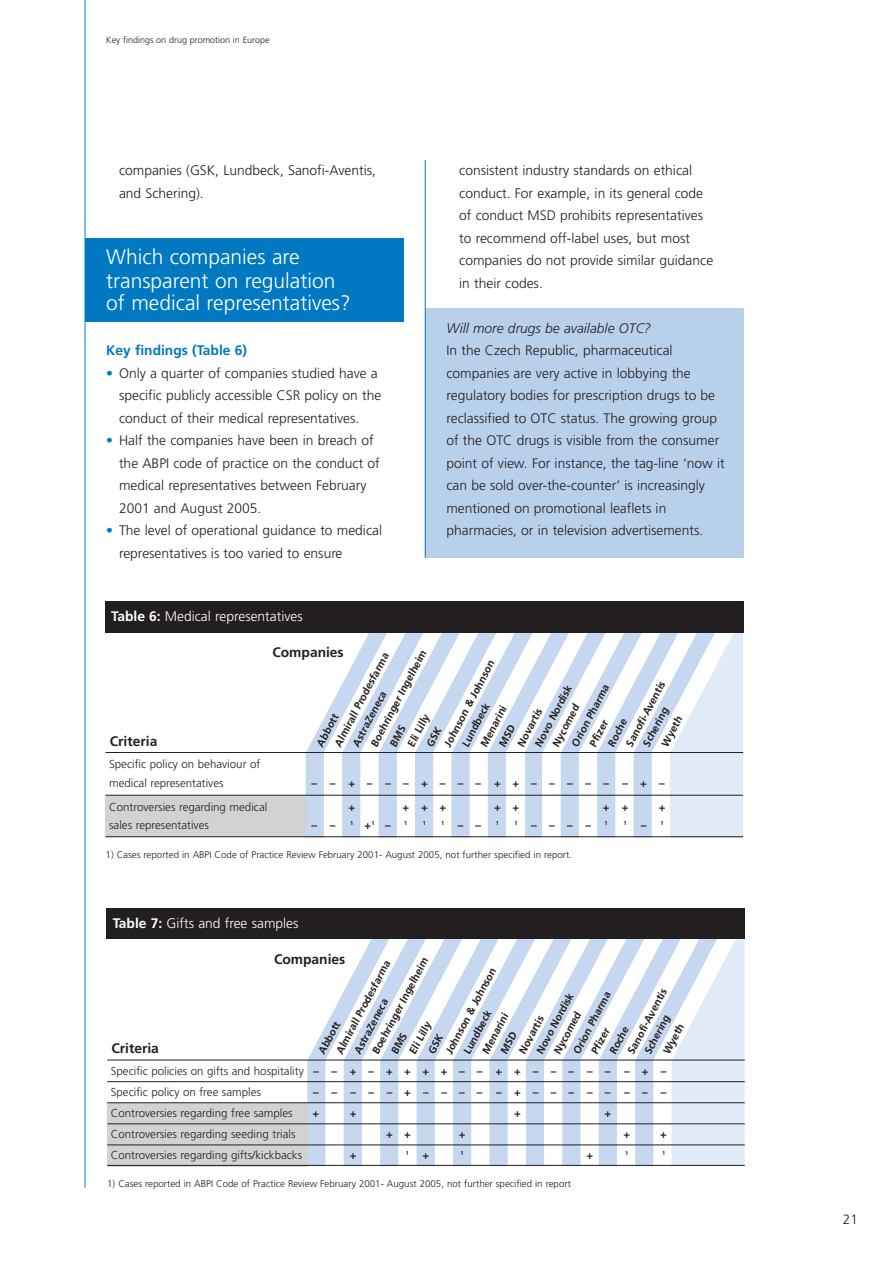
<style>
.page{position:relative;width:893px;height:1263px;background:#fff}
.page>*{position:absolute;margin:0;border:0;box-sizing:border-box;transform-origin:0 0}
.t1{font:300 21px/23.2px "Frutiger";color:#fff}
.t2{font:300 13.8px/22.5px "Frutiger";color:#231f20}
.t3{font:300 13.8px "Frutiger";color:#fff}
.t4{font:700 13.8px "Frutiger";color:#231f20}
.t5{font:italic 300 13.8px "Frutiger";color:#231f20}
.t6{font:700 13.8px "Frutiger";color:#0079c2}
.t7{font:300 13.5px "Frutiger";color:#231f20}
.t8{font:300 11.55px/18.1px "Frutiger";color:#231f20}
.t9{font:700 11.25px "Frutiger";color:#231f20}
.t10{font:700 10.5px/17px "Frutiger";color:#231f20}
.t11{font:300 9.75px "Frutiger";color:#231f20}
.t12{font:300 9px "Frutiger";color:#231f20}
.t13{font:700 5.55px "Frutiger";color:#231f20}
.s1{color:#0079c2}
.s2{font-weight:700}
.s3{font-size:11.25px}
.s4{font-weight:700;font-size:11.25px}
</style>
<div class="page">
<div style="left:85px;top:238px;width:319px;height:83px;background:#0079c2"></div>
<hr style="left:85px;top:0;width:1px;height:1188px;background:#0079c2">
<div style="left:425px;top:308px;width:319px;height:250px;background:#b9d0eb"></div>
<hr style="left:425px;top:160px;width:1px;height:398px;background:#0079c2">
<div style="left:324px;top:752px;width:18px;height:86px;background:#c6c5c5"></div>
<div style="left:360px;top:752px;width:19px;height:86px;background:#c6c5c5"></div>
<div style="left:397px;top:752px;width:18px;height:86px;background:#c6c5c5"></div>
<div style="left:433px;top:752px;width:18px;height:86px;background:#c6c5c5"></div>
<div style="left:470px;top:752px;width:18px;height:86px;background:#c6c5c5"></div>
<div style="left:506px;top:752px;width:18px;height:86px;background:#c6c5c5"></div>
<div style="left:543px;top:752px;width:18px;height:86px;background:#c6c5c5"></div>
<div style="left:579px;top:752px;width:18px;height:86px;background:#c6c5c5"></div>
<div style="left:615px;top:752px;width:19px;height:86px;background:#c6c5c5"></div>
<div style="left:652px;top:752px;width:18px;height:86px;background:#c6c5c5"></div>
<hr style="left:106px;top:752px;width:637px;height:1px;background:#231f20">
<div style="left:106px;top:796px;width:200px;height:41px;background:#d1d2d4"></div>
<hr style="left:106px;top:795px;width:637px;height:1px;background:#231f20">
<hr style="left:106px;top:836px;width:637px;height:1px;background:#231f20">
<hr style="left:107px;top:1060px;width:638px;height:1px;background:#231f20">
<div style="left:107px;top:1103px;width:201px;height:63px;background:#d1d2d4"></div>
<hr style="left:107px;top:1081px;width:638px;height:1px;background:#231f20">
<hr style="left:107px;top:1102px;width:638px;height:1px;background:#231f20">
<hr style="left:107px;top:1123px;width:638px;height:1px;background:#231f20">
<hr style="left:107px;top:1144px;width:638px;height:1px;background:#231f20">
<hr style="left:107px;top:1165px;width:638px;height:1px;background:#231f20">
<div style="left:106px;top:601px;width:638px;height:31px;background:#231f20"></div>
<div style="left:106px;top:909px;width:639px;height:30px;background:#231f20"></div>
<svg style="left:306px;top:632px;width:437px;height:205px"></svg>
<svg style="left:307px;top:939px;width:438px;height:227px"></svg>
<p class="t12" style="left:106px;top:36px;width:165px">Key findings on drug promotion in Europe</p>
<p class="t2" style="left:119px;top:160px;width:259px">companies (GSK, Lundbeck, Sanofi-Aventis, and Schering).</p>
<h1 class="t1" style="left:106px;top:246px;width:246px">Which companies are transparent on regulation of medical representatives?</h1>
<p class="t6" style="left:106px;top:345px;width:142px">Key findings (Table 6)</p>
<p class="t2" style="left:119px;top:363px;width:264px;text-indent:-13px"><span class="s1">•</span> Only a quarter of companies studied have a specific publicly accessible CSR policy on the conduct of their medical representatives.</p>
<p class="t2" style="left:119px;top:430px;width:262px;text-indent:-13px"><span class="s1">•</span> Half the companies have been in breach of the ABPI code of practice on the conduct of medical representatives between February 2001 and August 2005.</p>
<p class="t2" style="left:119px;top:520px;width:265px;text-indent:-13px"><span class="s1">•</span> The level of operational guidance to medical representatives is too varied to ensure</p>
<p class="t3" style="left:111px;top:610px;width:193px"><span class="s2">Table 6:</span> Medical representatives</p>
<p class="t2" style="left:459px;top:160px;width:255px">consistent industry standards on ethical conduct. For example, in its general code of conduct MSD prohibits representatives to recommend off-label uses, but most companies do not provide similar guidance in their codes.</p>
<p class="t5" style="left:446px;top:322px;width:206px">Will more drugs be available OTC?</p>
<p class="t2" style="left:446px;top:340px;width:280px">In the Czech Republic, pharmaceutical companies are very active in lobbying the regulatory bodies for prescription drugs to be reclassified to OTC status. The growing group of the OTC drugs is visible from the consumer point of view. For instance, the tag-line ‘now it can be sold over-the-counter’ is increasingly mentioned on promotional leaflets in pharmacies, or in television advertisements.</p>
<p class="t4" style="left:110px;top:735px;width:49px">Criteria</p>
<p class="t8" style="left:109px;top:756px;width:153px">Specific policy on behaviour of medical representatives</p>
<p class="t4" style="left:272px;top:646px;width:73px">Companies</p>
<p class="t10" style="left:371px;top:734px;width:100px;text-indent:-9px;rotate:-62deg">Boehringer Ingelheim<br>BMS</p>
<p class="t10" style="left:335px;top:735px;width:97px;line-height:16px;text-indent:-8px;rotate:-62deg">Almirall Prodesfarma<br>AstraZeneca</p>
<p class="t10" style="left:440px;top:742px;width:97px;rotate:-62deg">Johnson &amp; Johnson</p>
<p class="t10" style="left:622px;top:742px;width:74px;rotate:-62deg">Sanofi-Aventis</p>
<p class="t10" style="left:531px;top:742px;width:69px;rotate:-62deg">Novo Nordisk</p>
<p class="t10" style="left:553px;top:734px;width:70px;text-indent:-9px;rotate:-62deg">Nycomed<br>Orion Pharma</p>
<p class="t10" style="left:458px;top:742px;width:49px;rotate:-62deg">Lundbeck</p>
<p class="t10" style="left:476px;top:742px;width:46px;rotate:-62deg">Menarini</p>
<p class="t10" style="left:513px;top:742px;width:43px;rotate:-62deg">Novartis</p>
<p class="t10" style="left:639px;top:742px;width:44px;rotate:-62deg">Schering</p>
<p class="t10" style="left:313px;top:742px;width:37px;rotate:-62deg">Abbott</p>
<p class="t10" style="left:404px;top:742px;width:36px;text-align:center;rotate:-62deg">Eli Lilly<br>GSK</p>
<p class="t10" style="left:657px;top:742px;width:34px;rotate:-62deg">Wyeth</p>
<p class="t10" style="left:585px;top:742px;width:30px;rotate:-62deg">Pfizer</p>
<p class="t10" style="left:604px;top:742px;width:31px;rotate:-62deg">Roche</p>
<p class="t9" style="left:311px;top:778px;width:355px">––+–––+–––++––––––+–</p>
<p class="t8" style="left:109px;top:798px;width:160px">Controversies regarding medical</p>
<p class="t9" style="left:348px;top:802px;width:8px">+</p>
<p class="t9" style="left:402px;top:802px;width:45px">+++</p>
<p class="t9" style="left:494px;top:802px;width:27px">+ +</p>
<p class="t9" style="left:603px;top:802px;width:27px">+ +</p>
<p class="t9" style="left:659px;top:802px;width:8px">+</p>
<p class="t8" style="left:109px;top:816px;width:101px">sales representatives</p>
<p class="t9" style="left:311px;top:820px;width:26px">– –</p>
<p class="t13" style="left:350px;top:820px;width:59px">1<span class="s3">+</span>1<span class="s3">–</span> 1</p>
<p class="t13" style="left:423px;top:820px;width:5px">1</p>
<p class="t9" style="left:441px;top:820px;width:41px"><sup>1</sup> ––</p>
<p class="t13" style="left:496px;top:820px;width:5px">1</p>
<p class="t9" style="left:514px;top:820px;width:95px"><sup>1</sup> –––– <sup>1</sup></p>
<p class="t13" style="left:624px;top:820px;width:24px">1 <span class="s3">–</span></p>
<p class="t13" style="left:660px;top:820px;width:5px">1</p>
<p class="t11" style="left:106px;top:850px;width:468px">1) Cases reported in ABPI Code of Practice Review February 2001- August 2005, not further specified in report.</p>
<p class="t3" style="left:113px;top:918px;width:187px"><span class="s2">Table 7:</span> Gifts and free samples</p>
<p class="t4" style="left:274px;top:954px;width:73px">Companies</p>
<p class="t10" style="left:372px;top:1042px;width:100px;text-indent:-9px;rotate:-62deg">Boehringer Ingelheim<br>BMS</p>
<p class="t10" style="left:336px;top:1042px;width:97px;line-height:16px;text-indent:-8px;rotate:-62deg">Almirall Prodesfarma<br>AstraZeneca</p>
<p class="t10" style="left:442px;top:1050px;width:97px;rotate:-62deg">Johnson &amp; Johnson</p>
<p class="t10" style="left:623px;top:1050px;width:74px;rotate:-62deg">Sanofi-Aventis</p>
<p class="t10" style="left:532px;top:1050px;width:69px;rotate:-62deg">Novo Nordisk</p>
<p class="t10" style="left:554px;top:1042px;width:70px;text-indent:-9px;rotate:-62deg">Nycomed<br>Orion Pharma</p>
<p class="t10" style="left:460px;top:1050px;width:49px;rotate:-62deg">Lundbeck</p>
<p class="t10" style="left:478px;top:1050px;width:46px;rotate:-62deg">Menarini</p>
<p class="t10" style="left:515px;top:1050px;width:43px;rotate:-62deg">Novartis</p>
<p class="t10" style="left:640px;top:1050px;width:44px;rotate:-62deg">Schering</p>
<p class="t10" style="left:314px;top:1050px;width:37px;rotate:-62deg">Abbott</p>
<p class="t10" style="left:405px;top:1050px;width:36px;text-align:center;rotate:-62deg">Eli Lilly<br>GSK</p>
<p class="t10" style="left:659px;top:1050px;width:34px;rotate:-62deg">Wyeth</p>
<p class="t10" style="left:587px;top:1050px;width:30px;rotate:-62deg">Pfizer</p>
<p class="t10" style="left:605px;top:1050px;width:31px;rotate:-62deg">Roche</p>
<p class="t4" style="left:111px;top:1043px;width:49px">Criteria</p>
<p class="t8" style="left:111px;top:1061px;width:557px;line-height:21.1px">Specific policies on gifts and hospitality <span class="s4">– – + – + + + + – – + + – – – – – – + –<br></span>Specific policy on free samples</p>
<p class="t9" style="left:313px;top:1087px;width:355px">–––––+–––––+––––––––</p>
<p class="t8" style="left:111px;top:1104px;width:183px">Controversies regarding free samples</p>
<p class="t9" style="left:312px;top:1108px;width:8px">+</p>
<p class="t9" style="left:350px;top:1108px;width:8px">+</p>
<p class="t9" style="left:514px;top:1108px;width:8px">+</p>
<p class="t9" style="left:604px;top:1108px;width:8px">+</p>
<p class="t8" style="left:111px;top:1125px;width:186px">Controversies regarding seeding trials</p>
<p class="t9" style="left:386px;top:1129px;width:26px">+ +</p>
<p class="t9" style="left:459px;top:1129px;width:8px">+</p>
<p class="t9" style="left:623px;top:1129px;width:8px">+</p>
<p class="t9" style="left:660px;top:1129px;width:8px">+</p>
<p class="t8" style="left:111px;top:1147px;width:193px">Controversies regarding gifts/kickbacks</p>
<p class="t9" style="left:350px;top:1150px;width:8px">+</p>
<p class="t13" style="left:406px;top:1151px;width:25px">1 <span class="s3">+</span></p>
<p class="t13" style="left:461px;top:1151px;width:5px">1</p>
<p class="t13" style="left:625px;top:1151px;width:5px">1</p>
<p class="t13" style="left:662px;top:1151px;width:5px">1</p>
<p class="t9" style="left:587px;top:1150px;width:8px">+</p>
<p class="t11" style="left:107px;top:1179px;width:465px">1) Cases reported in ABPI Code of Practice Review February 2001- August 2005, not further specified in report</p>
<p class="t7" style="left:843px;top:1213px;width:17px">21</p>
</div>
